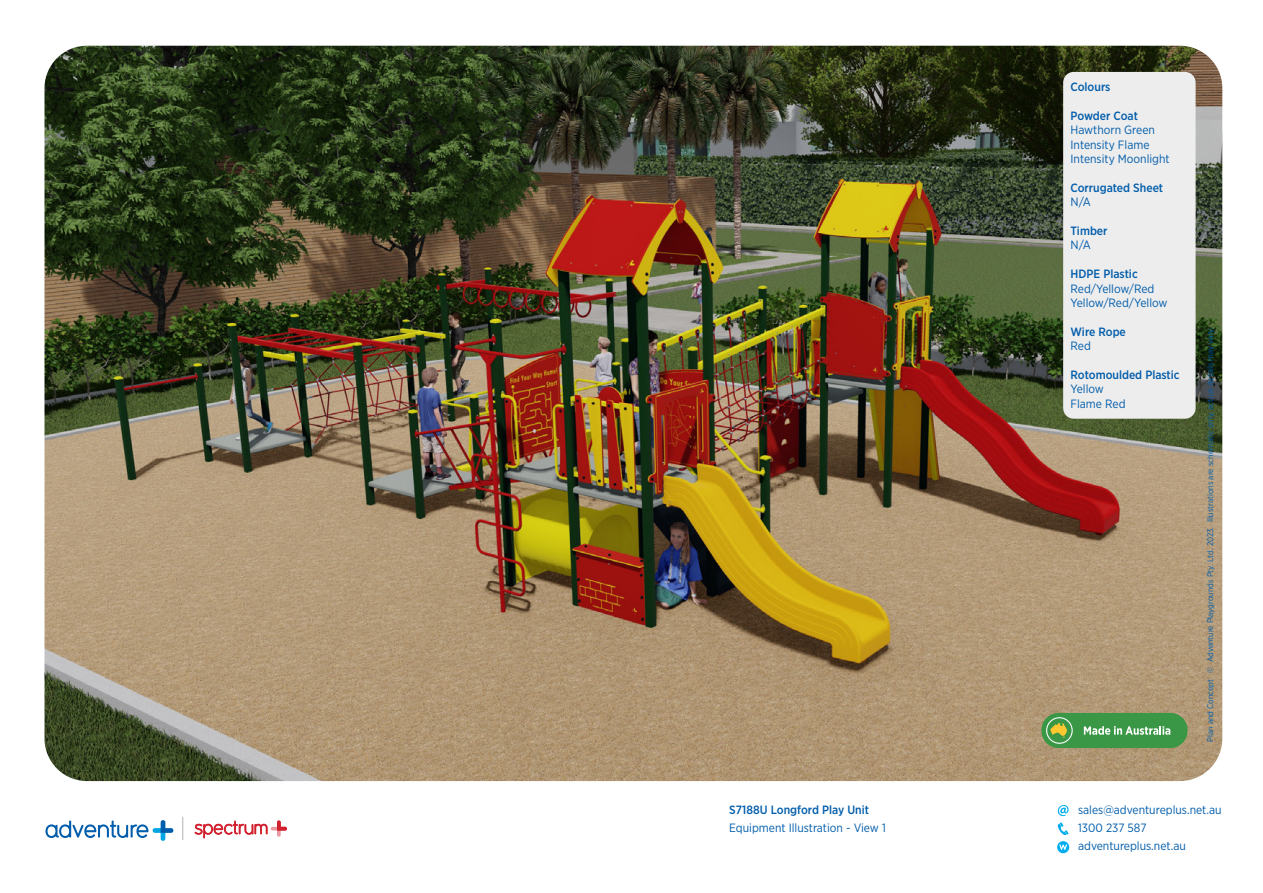
<style>
.page{position:relative;width:1263px;height:893px;background:#fff}
.page>*{position:absolute;margin:0;border:0;box-sizing:border-box;transform-origin:0 0}
.t1{font:12px/14.4px "Gotham Narrow";color:#015dab}
.t2{font:500 12px "Gotham Narrow";color:#015dab}
.t3{font:8.25px "Gotham Narrow";color:#015dab}
</style>
<div class="page">
<img style="left:44px;top:46px;width:1178px;height:735px">
<svg style="left:45px;top:820px;width:128px;height:21px"></svg>
<svg style="left:182px;top:817px;width:1px;height:23px"></svg>
<svg style="left:195px;top:821px;width:92px;height:17px"></svg>
<svg style="left:1058px;top:805px;width:10px;height:11px"></svg>
<svg style="left:1058px;top:822px;width:11px;height:13px"></svg>
<div style="left:1057px;top:841px;width:12px;height:12px;background:#00aeef;border-radius:50%"></div>
<svg style="left:1059px;top:844px;width:8px;height:6px"></svg>
<div style="left:1041px;top:713px;width:146px;height:35px;background:#399745;border-radius:17px"></div>
<svg style="left:1084px;top:726px;width:86px;height:9px"></svg>
<svg style="left:1046px;top:717px;width:27px;height:27px"></svg>
<div style="left:1063px;top:72px;width:132px;height:347px;background:#ededed;border-radius:11px"></div>
<p class="t2" style="left:729px;top:802px;width:141px">S7188U Longford Play Unit</p>
<p class="t1" style="left:729px;top:820px;width:158px">Equipment Illustration - View 1</p>
<p class="t2" style="left:1070px;top:79px;width:41px">Colours</p>
<p class="t2" style="left:1070px;top:108px;width:69px">Powder Coat</p>
<p class="t1" style="left:1070px;top:123px;width:101px">Hawthorn Green<br>Intensity Flame<br>Intensity Moonlight</p>
<p class="t2" style="left:1070px;top:180px;width:94px">Corrugated Sheet</p>
<p class="t1" style="left:1070px;top:195px;width:22px">N/A</p>
<p class="t2" style="left:1070px;top:223px;width:39px">Timber</p>
<p class="t1" style="left:1070px;top:238px;width:22px">N/A</p>
<p class="t2" style="left:1070px;top:266px;width:69px">HDPE Plastic</p>
<p class="t1" style="left:1070px;top:281px;width:98px">Red/Yellow/Red<br>Yellow/Red/Yellow</p>
<p class="t2" style="left:1070px;top:324px;width:57px">Wire Rope</p>
<p class="t1" style="left:1070px;top:339px;width:22px">Red</p>
<p class="t2" style="left:1070px;top:367px;width:111px">Rotomoulded Plastic</p>
<p class="t1" style="left:1070px;top:382px;width:56px">Yellow<br>Flame Red</p>
<p class="t3" style="left:1205px;top:742px;width:416px;rotate:-90deg">Plan and Concept © Adventure Playgrounds Pty. Ltd. 2023. Illustrations are schematic only, actual details may vary.</p>
<p class="t1" style="left:1078px;top:801px;width:145px;line-height:18px">sales@adventureplus.net.au<br>1300 237 587 adventureplus.net.au</p>
</div>
